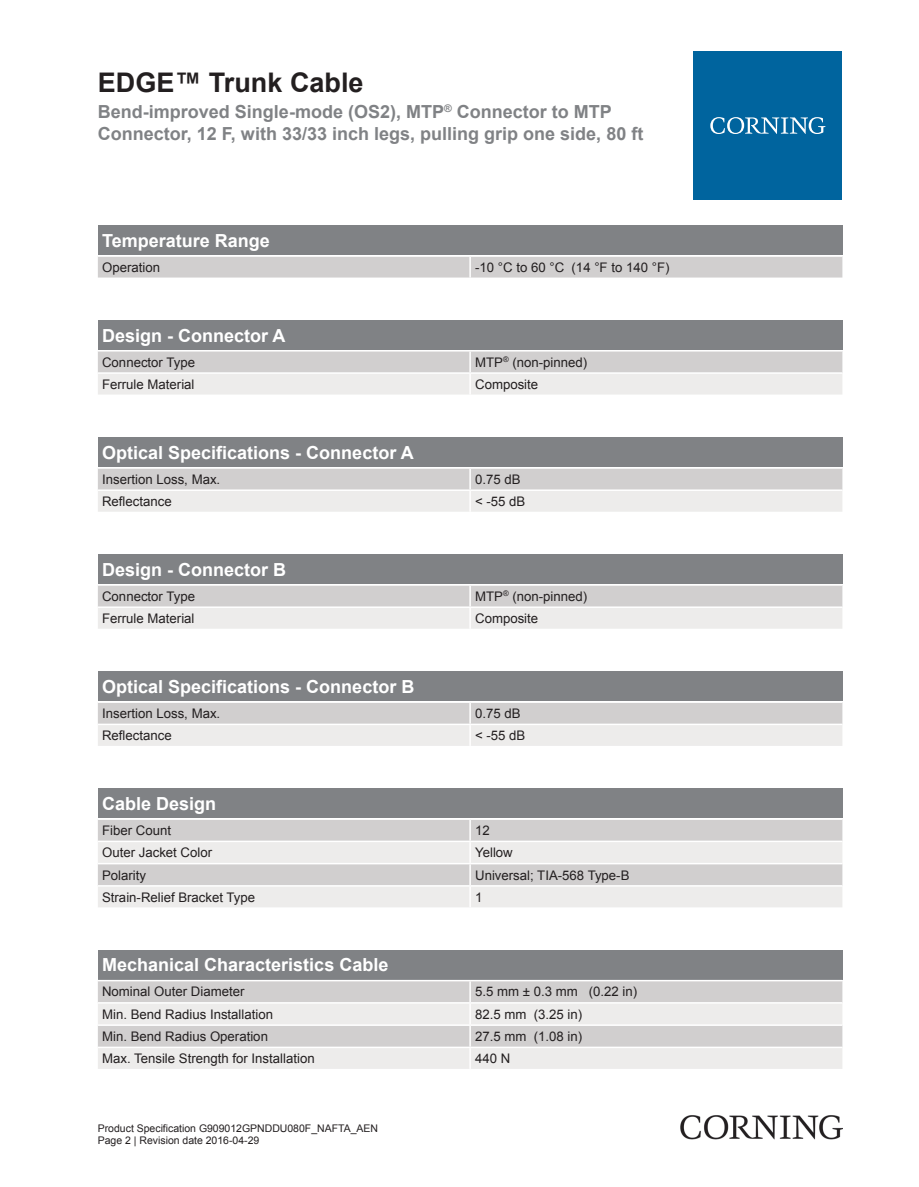
<style>
.page{position:relative;width:919px;height:1187px;background:#fff}
.page>*{position:absolute;margin:0;border:0;box-sizing:border-box;transform-origin:0 0}
.t1{font:700 27px "Arial";color:#231f20}
.t2{font:700 18px "Arial";color:#fff}
.t3{font:700 18px/21.6px "Arial";color:#808285}
.t4{font:13.2px "Arial";color:#231f20}
.t5{font:10.5px/12.6px "Arial";color:#231f20}
</style>
<div class="page">
<div style="left:98px;top:225px;width:744px;height:30px;background:#808285"></div>
<div style="left:98px;top:257px;width:744px;height:20px;background:#d1cfcf"></div>
<hr style="left:469px;top:257px;width:2px;height:20px;background:#fff">
<div style="left:98px;top:320px;width:744px;height:30px;background:#808285"></div>
<svg style="left:98px;top:351px;width:744px;height:43px;background:#dfdddd"></svg>
<hr style="left:469px;top:351px;width:2px;height:21px;background:#fff">
<hr style="left:469px;top:374px;width:2px;height:20px;background:#fff">
<hr style="left:98px;top:372px;width:372px;height:2px;background:#fff">
<hr style="left:470px;top:372px;width:372px;height:2px;background:#fff">
<div style="left:98px;top:437px;width:744px;height:30px;background:#808285"></div>
<svg style="left:98px;top:468px;width:744px;height:43px;background:#dfdedd"></svg>
<hr style="left:469px;top:468px;width:2px;height:21px;background:#fff">
<hr style="left:469px;top:491px;width:2px;height:20px;background:#fff">
<hr style="left:98px;top:489px;width:372px;height:2px;background:#fff">
<hr style="left:470px;top:489px;width:372px;height:2px;background:#fff">
<div style="left:98px;top:554px;width:744px;height:30px;background:#808285"></div>
<svg style="left:98px;top:585px;width:744px;height:43px;background:#dfdddd"></svg>
<hr style="left:469px;top:585px;width:2px;height:21px;background:#fff">
<hr style="left:469px;top:608px;width:2px;height:20px;background:#fff">
<hr style="left:98px;top:606px;width:372px;height:2px;background:#fff">
<hr style="left:470px;top:606px;width:372px;height:2px;background:#fff">
<div style="left:98px;top:671px;width:744px;height:30px;background:#808285"></div>
<svg style="left:98px;top:703px;width:744px;height:42px;background:#dfdddd"></svg>
<hr style="left:469px;top:702px;width:2px;height:21px;background:#fff">
<hr style="left:469px;top:725px;width:2px;height:20px;background:#fff">
<hr style="left:98px;top:723px;width:372px;height:2px;background:#fff">
<hr style="left:470px;top:723px;width:372px;height:2px;background:#fff">
<div style="left:98px;top:788px;width:744px;height:30px;background:#808285"></div>
<div style="left:98px;top:820px;width:744px;height:20px;background:#d1cfcf"></div>
<svg style="left:98px;top:842px;width:744px;height:65px;background:#e4e2e2"></svg>
<hr style="left:469px;top:819px;width:2px;height:21px;background:#fff">
<hr style="left:469px;top:842px;width:2px;height:20px;background:#fff">
<hr style="left:469px;top:864px;width:2px;height:21px;background:#fff">
<hr style="left:469px;top:886px;width:2px;height:21px;background:#fff">
<hr style="left:98px;top:862px;width:372px;height:2px;background:#fff">
<hr style="left:470px;top:862px;width:372px;height:2px;background:#fff">
<hr style="left:98px;top:885px;width:372px;height:1px;background:#fff">
<hr style="left:470px;top:885px;width:372px;height:1px;background:#fff">
<div style="left:98px;top:950px;width:744px;height:29px;background:#808285"></div>
<div style="left:98px;top:981px;width:744px;height:21px;background:#d1cfcf"></div>
<svg style="left:98px;top:1004px;width:744px;height:64px;background:#e4e2e2"></svg>
<hr style="left:469px;top:981px;width:2px;height:21px;background:#fff">
<hr style="left:469px;top:1003px;width:2px;height:21px;background:#fff">
<hr style="left:469px;top:1025px;width:2px;height:21px;background:#fff">
<hr style="left:469px;top:1048px;width:2px;height:20px;background:#fff">
<hr style="left:98px;top:1024px;width:372px;height:1px;background:#fff">
<hr style="left:470px;top:1024px;width:372px;height:1px;background:#fff">
<hr style="left:98px;top:1046px;width:372px;height:2px;background:#fff">
<hr style="left:470px;top:1046px;width:372px;height:2px;background:#fff">
<div style="left:693px;top:51px;width:149px;height:149px;background:#00649e"></div>
<svg style="left:710px;top:117px;width:115px;height:17px"></svg>
<img style="left:680px;top:1115px;width:162px;height:24px">
<h1 class="t1" style="left:98px;top:64px;width:267px">EDGE™ Trunk Cable</h1>
<h2 class="t3" style="left:98px;top:102px;width:547px">Bend-improved Single-mode (OS2), MTP<sup>®</sup> Connector to MTP<br>Connector, 12 F, with 33/33 inch legs, pulling grip one side, 80 ft</h2>
<h2 class="t2" style="left:102px;top:228px;width:169px">Temperature Range</h2>
<p class="t4" style="left:102px;top:258px;width:59px">Operation</p>
<p class="t4" style="left:475px;top:258px;width:196px">-10 °C to 60 °C (14 °F to 140 °F)</p>
<h2 class="t2" style="left:102px;top:323px;width:185px">Design - Connector A</h2>
<p class="t4" style="left:102px;top:353px;width:94px">Connector Type</p>
<p class="t4" style="left:475px;top:353px;width:114px">MTP<sup>®</sup> (non-pinned)</p>
<p class="t4" style="left:102px;top:375px;width:94px">Ferrule Material</p>
<p class="t4" style="left:475px;top:375px;width:65px">Composite</p>
<h2 class="t2" style="left:102px;top:440px;width:313px">Optical Specifications - Connector A</h2>
<p class="t4" style="left:102px;top:470px;width:120px">Insertion Loss, Max.</p>
<p class="t4" style="left:475px;top:470px;width:47px">0.75 dB</p>
<p class="t4" style="left:102px;top:493px;width:71px">Reflectance</p>
<p class="t4" style="left:475px;top:493px;width:52px">&lt; -55 dB</p>
<h2 class="t2" style="left:102px;top:557px;width:186px">Design - Connector B</h2>
<p class="t4" style="left:102px;top:587px;width:94px">Connector Type</p>
<p class="t4" style="left:475px;top:587px;width:114px">MTP<sup>®</sup> (non-pinned)</p>
<p class="t4" style="left:102px;top:609px;width:94px">Ferrule Material</p>
<p class="t4" style="left:475px;top:609px;width:65px">Composite</p>
<h2 class="t2" style="left:102px;top:674px;width:314px">Optical Specifications - Connector B</h2>
<p class="t4" style="left:102px;top:704px;width:120px">Insertion Loss, Max.</p>
<p class="t4" style="left:475px;top:704px;width:47px">0.75 dB</p>
<p class="t4" style="left:102px;top:727px;width:71px">Reflectance</p>
<p class="t4" style="left:475px;top:727px;width:52px">&lt; -55 dB</p>
<h2 class="t2" style="left:102px;top:791px;width:116px">Cable Design</h2>
<p class="t4" style="left:102px;top:821px;width:70px">Fiber Count</p>
<p class="t4" style="left:475px;top:821px;width:16px">12</p>
<p class="t4" style="left:102px;top:843px;width:112px">Outer Jacket Color</p>
<p class="t4" style="left:475px;top:843px;width:39px">Yellow</p>
<p class="t4" style="left:102px;top:866px;width:46px">Polarity</p>
<p class="t4" style="left:475px;top:866px;width:156px">Universal; TIA-568 Type-B</p>
<p class="t4" style="left:102px;top:888px;width:155px">Strain-Relief Bracket Type</p>
<p class="t4" style="left:475px;top:888px;width:9px">1</p>
<h2 class="t2" style="left:102px;top:953px;width:288px">Mechanical Characteristics Cable</h2>
<p class="t4" style="left:102px;top:983px;width:144px">Nominal Outer Diameter</p>
<p class="t4" style="left:475px;top:983px;width:164px">5.5 mm ± 0.3 mm (0.22 in)</p>
<p class="t4" style="left:102px;top:1005px;width:172px">Min. Bend Radius Installation</p>
<p class="t4" style="left:475px;top:1005px;width:109px">82.5 mm (3.25 in)</p>
<p class="t4" style="left:102px;top:1027px;width:167px">Min. Bend Radius Operation</p>
<p class="t4" style="left:475px;top:1027px;width:109px">27.5 mm (1.08 in)</p>
<p class="t4" style="left:102px;top:1049px;width:214px">Max. Tensile Strength for Installation</p>
<p class="t4" style="left:475px;top:1049px;width:37px">440 N</p>
<p class="t5" style="left:98px;top:1121px;width:282px">Product Specification G909012GPNDDU080F_NAFTA_AEN<br>Page 2 | Revision date 2016-04-29</p>
</div>
